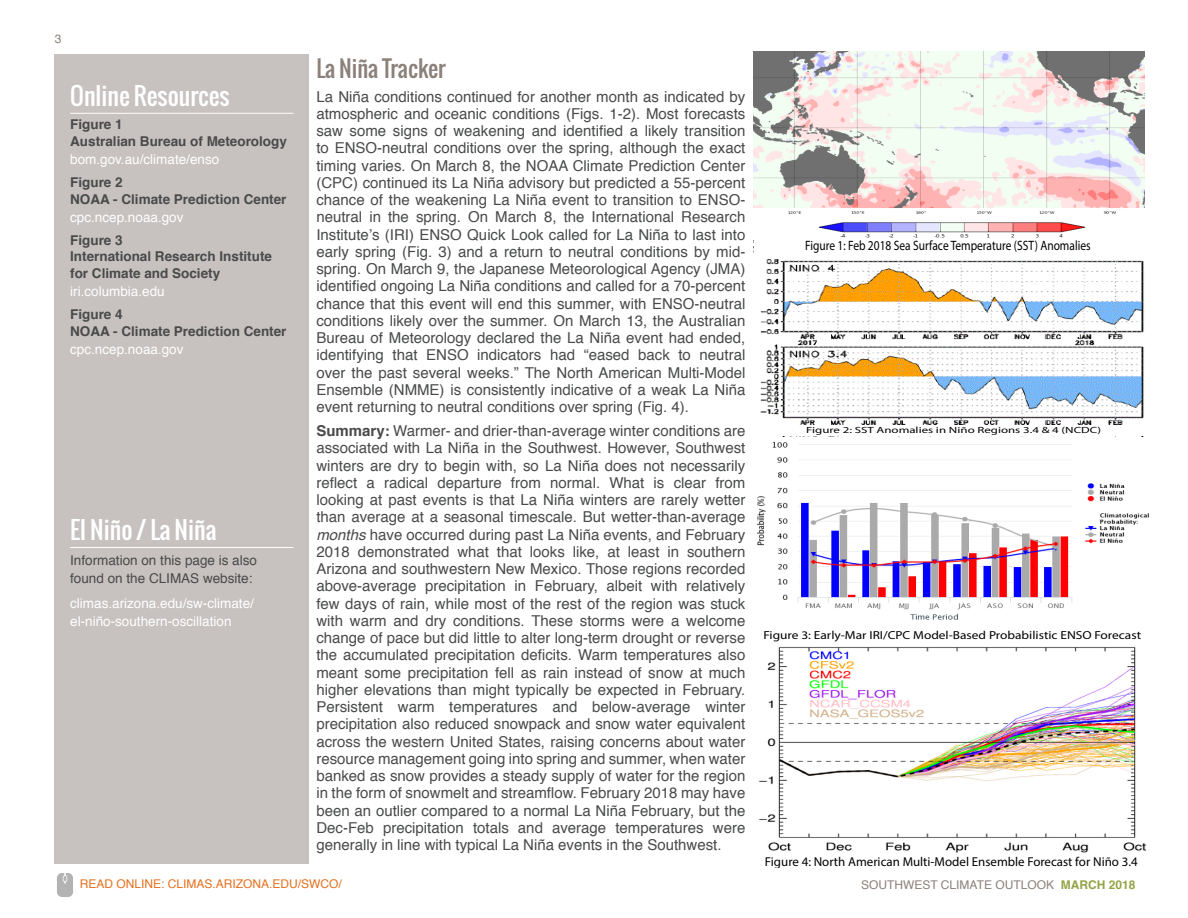
<style>
.page{position:relative;width:1188px;height:918px;background:#fff}
.page>*{position:absolute;margin:0;border:0;box-sizing:border-box;transform-origin:0 0}
.headline_white___ru{font:24px "Oswald";color:#fff}
.headline{font:22.5px "Oswald";color:#8c807a}
.body{font:15px/17.2px "Helvetica";color:#494a4a;text-align:justify}
.t1{font:13.65px "Myriad Pro";color:#000;scale:.84 1}
.subhead{font:700 13.5px/16.5px "Helvetica";color:#494a4a}
.body-2{font:13.5px/18px "Helvetica";color:#fff}
.body-3{font:13.5px/18px "Helvetica";color:#494a4a}
.subhead-2{font:13.5px "Helvetica";color:#fff}
.t2{font:12.9px "Myriad Pro";color:#000}
.t3{font:12px "Helvetica";color:#e4701e}
.t4{font:12px "Helvetica";color:#8c807a}
.t5{font:11.7px "Myriad Pro";color:#000;scale:1.15 1}
.t6{font:9px "Myriad Pro";color:#000;scale:1.43 1}
.s1{font-weight:700}
.s2{font-style:italic}
.s3{font-weight:700;color:#93a445}
</style>
<div class="page">
<img style="left:57px;top:874px;width:16px;height:22px">
<div style="left:54px;top:54px;width:255px;height:810px;background:#c7c1c0"></div>
<hr style="left:70px;top:113px;width:223px;height:1px;background:#fff">
<hr style="left:70px;top:547px;width:223px;height:1px;background:#fff">
<img style="left:754px;top:51px;width:390px;height:187px">
<img style="left:760px;top:259px;width:384px;height:166px">
<img style="left:757px;top:441px;width:392px;height:179px">
<img style="left:758px;top:647px;width:388px;height:206px">
<p class="t4" style="left:55px;top:30px;width:8px">3</p>
<p class="headline_white___ru" style="left:70px;top:78px;width:161px">Online Resources</p>
<p class="subhead" style="left:70px;top:117px;width:54px">Figure 1</p>
<p class="subhead" style="left:70px;top:133px;width:218px">Australian Bureau of Meteorology</p>
<p class="body-2" style="left:70px;top:151px;width:151px">bom.gov.au/climate/enso</p>
<p class="subhead" style="left:70px;top:174px;width:54px">Figure 2</p>
<p class="subhead" style="left:70px;top:191px;width:218px">NOAA - Climate Prediction Center</p>
<p class="subhead-2" style="left:70px;top:207px;width:115px">cpc.ncep.noaa.gov</p>
<p class="subhead" style="left:70px;top:232px;width:54px">Figure 3</p>
<p class="subhead" style="left:70px;top:249px;width:203px">International Research Institute for Climate and Society</p>
<p class="body-2" style="left:70px;top:283px;width:96px">iri.columbia.edu</p>
<p class="subhead" style="left:70px;top:306px;width:54px">Figure 4</p>
<p class="subhead" style="left:70px;top:323px;width:218px">NOAA - Climate Prediction Center</p>
<p class="subhead-2" style="left:70px;top:339px;width:115px">cpc.ncep.noaa.gov</p>
<p class="headline_white___ru" style="left:70px;top:512px;width:148px">El Niño / La Niña</p>
<p class="body-3" style="left:70px;top:552px;width:188px">Information on this page is also found on the CLIMAS website:</p>
<p class="body-2" style="left:70px;top:594px;width:185px">climas.arizona.edu/sw-climate/ el-niño-southern-oscillation</p>
<p class="headline" style="left:316px;top:51px;width:131px">La Niña Tracker</p>
<p class="body" style="left:316px;top:88px;width:431px">La Niña conditions continued for another month as indicated by atmospheric and oceanic conditions (Figs. 1-2). Most forecasts saw some signs of weakening and identified a likely transition to ENSO-neutral conditions over the spring, although the exact timing varies. On March 8, the NOAA Climate Prediction Center (CPC) continued its La Niña advisory but predicted a 55-percent chance of the weakening La Niña event to transition to ENSO&shy;neutral in the spring. On March 8, the International Research Institute’s (IRI) ENSO Quick Look called for La Niña to last into early spring (Fig. 3) and a return to neutral conditions by mid&shy;spring. On March 9, the Japanese Meteorological Agency (JMA) identified ongoing La Niña conditions and called for a 70-percent chance that this event will end this summer, with ENSO-neutral conditions likely over the summer. On March 13, the Australian Bureau of Meteorology declared the La Niña event had ended, identifying that ENSO indicators had “eased back to neutral over the past several weeks.” The North American Multi-Model Ensemble (NMME) is consistently indicative of a weak La Niña event returning to neutral conditions over spring (Fig. 4).</p>
<p class="body" style="left:316px;top:423px;width:431px"><span class="s1">Summary:</span> Warmer- and drier-than-average winter conditions are associated with La Niña in the Southwest. However, Southwest winters are dry to begin with, so La Niña does not necessarily reflect a radical departure from normal. What is clear from looking at past events is that La Niña winters are rarely wetter than average at a seasonal timescale. But wetter-than-average <span class="s2">months</span> have occurred during past La Niña events, and February 2018 demonstrated what that looks like, at least in southern Arizona and southwestern New Mexico. Those regions recorded above-average precipitation in February, albeit with relatively few days of rain, while most of the rest of the region was stuck with warm and dry conditions. These storms were a welcome change of pace but did little to alter long-term drought or reverse the accumulated precipitation deficits. Warm temperatures also meant some precipitation fell as rain instead of snow at much higher elevations than might typically be expected in February.<br>Persistent warm temperatures and below-average winter precipitation also reduced snowpack and snow water equivalent across the western United States, raising concerns about water resource management going into spring and summer, when water banked as snow provides a steady supply of water for the region in the form of snowmelt and streamflow. February 2018 may have been an outlier compared to a normal La Niña February, but the Dec-Feb precipitation totals and average temperatures were generally in line with typical La Niña events in the Southwest.</p>
<p class="t3" style="left:80px;top:875px;width:264px">READ ONLINE: CLIMAS.ARIZONA.EDU/SWCO/</p>
<p class="t1" style="left:805px;top:237px;width:341px">Figure 1: Feb 2018 Sea Surface Temperature (SST) Anomalies</p>
<p class="t6" style="left:806px;top:424px;width:208px">Figure 2: SST Anomalies in Niño Regions 3.4 &amp; 4 (NCDC)</p>
<p class="t5" style="left:763px;top:628px;width:330px">Figure 3: Early-Mar IRI/CPC Model-Based Probabilistic ENSO Forecast</p>
<p class="t2" style="left:765px;top:854px;width:374px">Figure 4: North American Multi-Model Ensemble Forecast for Niño 3.4</p>
<p class="t4" style="left:861px;top:875px;width:276px">SOUTHWEST CLIMATE OUTLOOK <span class="s3">MARCH 2018</span></p>
</div>
